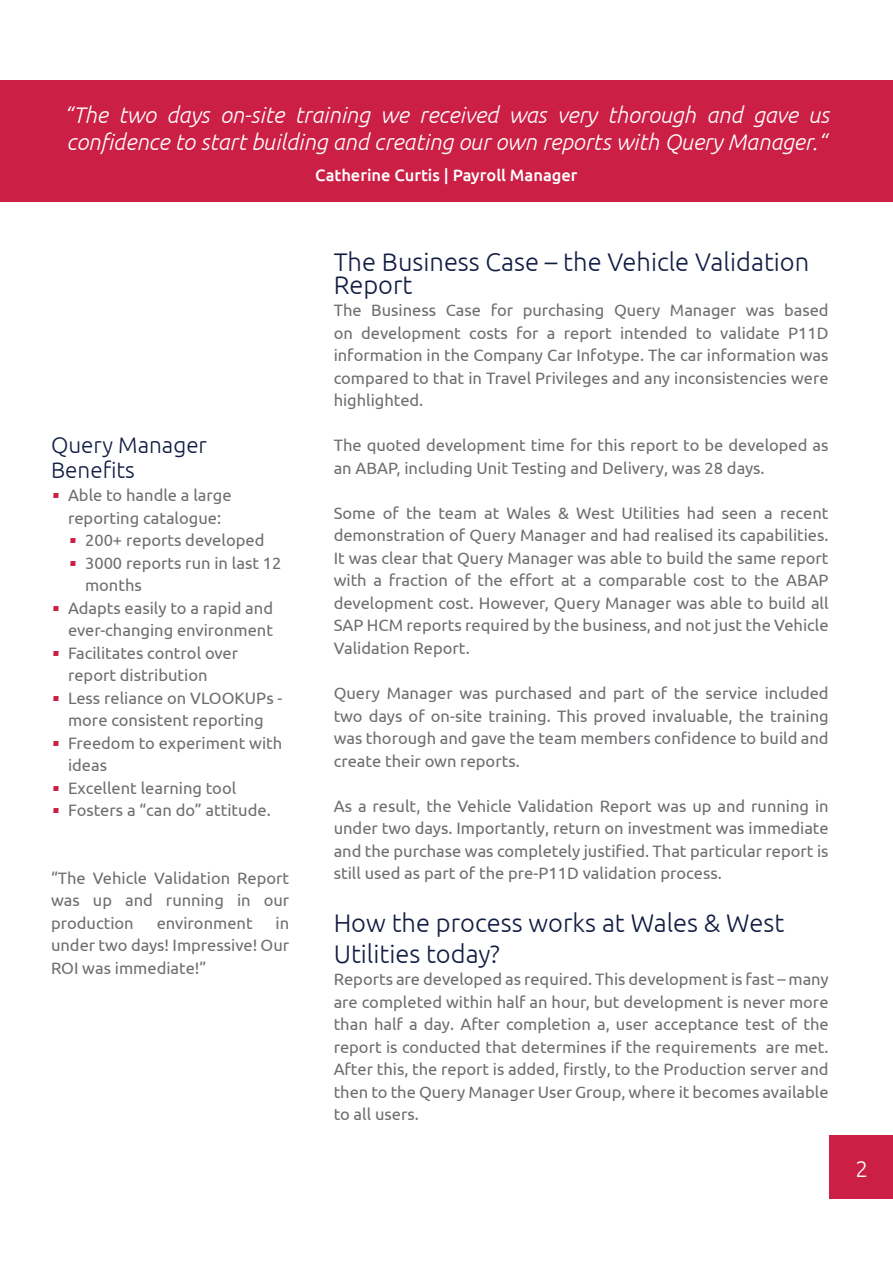
<style>
.page{position:relative;width:893px;height:1263px;background:#fff}
.page>*{position:absolute;margin:0;border:0;box-sizing:border-box;transform-origin:0 0}
.t1{font:300 25.5px/22.5px "Ubuntu";color:#111c42}
.t2{font:italic 300 22.5px/27px "Ubuntu";color:#fff}
.t3{font:300 22.5px/25.5px "Ubuntu";color:#111c42}
.t4{font:300 22.5px "Ubuntu";color:#fff}
.t5{font:16.5px/22.5px "Ubuntu";color:#6d6e71;text-align:justify}
.t6{font:500 16.5px "Ubuntu";color:#fff}
.s1{font-family:"ITC Eras Std";font-weight:500;color:#cb1f45}
</style>
<div class="page">
<div style="left:830px;top:1135px;width:63px;height:64px;background:#cb1f45"></div>
<div style="left:0;top:81px;width:893px;height:121px;background:#cb1f45"></div>
<h2 class="t2" style="left:64px;top:101px;width:767px">“The two days on-site training we received was very thorough and gave us confidence to start building and creating our own reports with Query Manager.“</h2>
<p class="t6" style="left:315px;top:165px;width:264px">Catherine Curtis | Payroll Manager</p>
<h2 class="t3" style="left:51px;top:432px;width:158px">Query Manager<br>Benefits</h2>
<p class="t5" style="left:51px;top:483px;width:182px;text-align:center"><span class="s1">•</span> Able to handle a large reporting catalogue:</p>
<p class="t5" style="left:68px;top:528px;width:198px"><span class="s1">•</span> 200+ reports developed</p>
<p class="t5" style="left:85px;top:551px;width:198px;text-indent:-17px"><span class="s1">•</span> 3000 reports run in last 12 months</p>
<p class="t5" style="left:51px;top:596px;width:224px;text-align:right"><span class="s1">•</span> Adapts easily to a rapid and ever-changing environment</p>
<p class="t5" style="left:68px;top:641px;width:172px;text-indent:-17px"><span class="s1">•</span> Facilitates control over report distribution</p>
<p class="t5" style="left:51px;top:686px;width:233px;text-align:center"><span class="s1">•</span> Less reliance on VLOOKUPs - more consistent reporting</p>
<p class="t5" style="left:68px;top:731px;width:216px;text-indent:-17px"><span class="s1">•</span> Freedom to experiment with ideas</p>
<p class="t5" style="left:51px;top:776px;width:187px"><span class="s1">•</span> Excellent learning tool</p>
<p class="t5" style="left:51px;top:798px;width:221px"><span class="s1">•</span> Fosters a “can do” attitude.</p>
<p class="t5" style="left:51px;top:866px;width:240px">“The Vehicle Validation Report was up and running in our production</p>
<p class="t5" style="left:51px;top:911px;width:240px;text-indent:225px">in under two days! Impressive! Our ROI was immediate!”</p>
<p class="t5" style="left:157px;top:911px;width:97px">environment</p>
<h1 class="t1" style="left:334px;top:250px;width:477px">The Business Case – the Vehicle Validation<br>Report</h1>
<p class="t5" style="left:334px;top:299px;width:496px">The Business Case for purchasing Query Manager was based on development costs for a report intended to validate P11D information in the Company Car Infotype. The car information was compared to that in Travel Privileges and any inconsistencies were highlighted.</p>
<p class="t5" style="left:334px;top:434px;width:496px">The quoted development time for this report to be developed as an ABAP, including Unit Testing and Delivery, was 28 days.</p>
<p class="t5" style="left:334px;top:501px;width:496px">Some of the team at Wales &amp; West Utilities had seen a recent demonstration of Query Manager and had realised its capabilities.<br>It was clear that Query Manager was able to build the same report with a fraction of the effort at a comparable cost to the ABAP development cost. However, Query Manager was able to build all SAP HCM reports required by the business, and not just the Vehicle Validation Report.</p>
<p class="t5" style="left:334px;top:681px;width:496px">Query Manager was purchased and part of the service included two days of on-site training. This proved invaluable, the training was thorough and gave the team members confidence to build and create their own reports.</p>
<p class="t5" style="left:334px;top:794px;width:496px">As a result, the Vehicle Validation Report was up and running in under two days. Importantly, return on investment was immediate and the purchase was completely justified. That particular report is still used as part of the pre-P11D validation process.</p>
<h1 class="t1" style="left:334px;top:907px;width:452px;line-height:30.6px">How the process works at Wales &amp; West<br>Utilities today?</h1>
<p class="t5" style="left:334px;top:967px;width:496px">Reports are developed as required. This development is fast – many are completed within half an hour, but development is never more than half a day. After completion a, user acceptance test of the report is conducted that determines if the requirements are met.<br>After this, the report is added, firstly, to the Production server and then to the Query Manager User Group, where it becomes available to all users.</p>
<h2 class="t4" style="left:856px;top:1155px;width:14px">2</h2>
</div>
